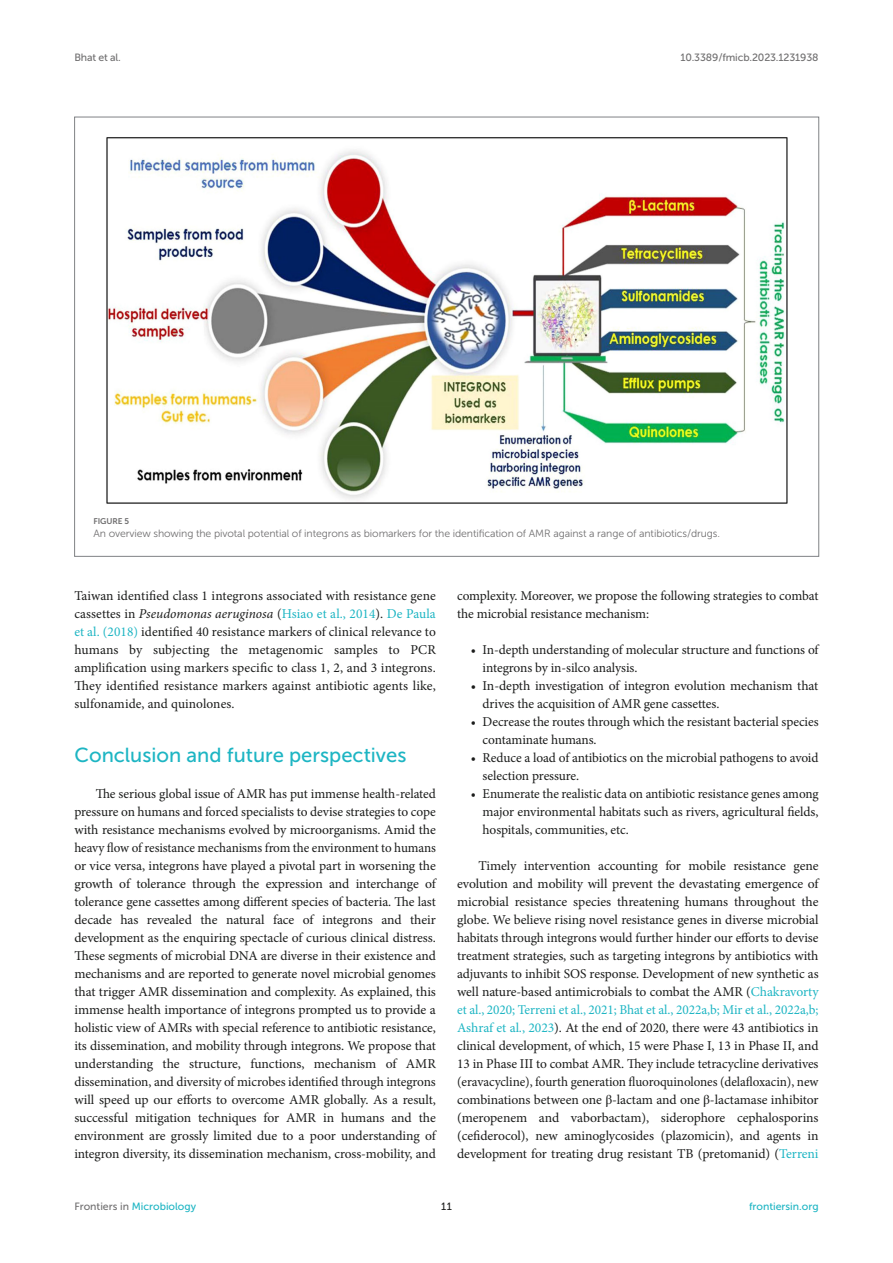
<style>
.page{position:relative;width:893px;height:1263px;background:#fff}
.page>*{position:absolute;margin:0;border:0;box-sizing:border-box;transform-origin:0 0}
.HEAD_1{font:20.25px "Museo Sans 500";color:#1db5c3}
.TEXT{font:13.5px/18px "Minion Pro";letter-spacing:-.005em;color:#1b1c1b;text-align:justify}
.TEXT_FLUSH{font:13.5px/18px "Minion Pro";letter-spacing:-.01em;color:#1b1c1b;text-align:justify}
.BL_MID{font:13.5px/18px "Minion Pro";letter-spacing:-.005em;color:#1b1c1b}
.BL_BLW{font:13.5px/18px "Minion Pro";letter-spacing:-.005em;color:#1b1c1b;text-align:justify}
.BL_ABW{font:13.5px/18px "Minion Pro";letter-spacing:-.005em;color:#1b1c1b}
.FIG_LEG{font:10.5px "Museo Sans 300";letter-spacing:-.01em;color:#706f70}
.t1{font:10.5px "Museo Sans 500";color:#1db5c3}
.t2{font:10.5px "Museo Sans 500";letter-spacing:-.015em;color:#706f70}
.t3{font:10.5px "Museo Sans 500";color:#1b1c1b}
.FIG_HD{font:8.25px "Museo Sans 700";letter-spacing:-.01em;color:#706f70}
.s1{font-style:italic}
.s2{color:#1db5c3}
.s3{font-family:"STIX General"}
.s4{color:#706f70}
</style>
<div class="page">
<img style="left:106px;top:137px;width:682px;height:367px">
<p class="t2" style="left:74px;top:51px;width:48px">Bhat et al.</p>
<p class="t2" style="left:680px;top:51px;width:139px">10.3389/fmicb.2023.1231938</p>
<p class="FIG_HD" style="left:94px;top:516px;width:37px">FIGURE 5</p>
<p class="FIG_LEG" style="left:94px;top:528px;width:628px">An overview showing the pivotal potential of integrons as biomarkers for the identification of AMR against a range of antibiotics/drugs.</p>
<p class="TEXT" style="left:74px;top:587px;width:363px">Taiwan identified class 1 integrons associated with resistance gene cassettes in <span class="s1">Pseudomonas aeruginosa</span> (<span class="s2">Hsiao et al., 2014</span>). <span class="s2">De Paula et al. (2018)</span> identified 40 resistance markers of clinical relevance to humans by subjecting the metagenomic samples to PCR amplification using markers specific to class 1, 2, and 3 integrons.<br>They identified resistance markers against antibiotic agents like, sulfonamide, and quinolones.</p>
<p class="HEAD_1" style="left:74px;top:744px;width:333px">Conclusion and future perspectives</p>
<p class="TEXT_FLUSH" style="left:74px;top:785px;width:363px;text-indent:21px">The serious global issue of AMR has put immense health-related pressure on humans and forced specialists to devise strategies to cope with resistance mechanisms evolved by microorganisms. Amid the heavy flow of resistance mechanisms from the environment to humans or vice versa, integrons have played a pivotal part in worsening the growth of tolerance through the expression and interchange of tolerance gene cassettes among different species of bacteria. The last decade has revealed the natural face of integrons and their development as the enquiring spectacle of curious clinical distress.<br>These segments of microbial DNA are diverse in their existence and mechanisms and are reported to generate novel microbial genomes that trigger AMR dissemination and complexity. As explained, this immense health importance of integrons prompted us to provide a holistic view of AMRs with special reference to antibiotic resistance, its dissemination, and mobility through integrons. We propose that understanding the structure, functions, mechanism of AMR dissemination, and diversity of microbes identified through integrons will speed up our efforts to overcome AMR globally. As a result, successful mitigation techniques for AMR in humans and the environment are grossly limited due to a poor understanding of integron diversity, its dissemination mechanism, cross-mobility, and</p>
<p class="TEXT_FLUSH" style="left:457px;top:587px;width:363px">complexity. Moreover, we propose the following strategies to combat the microbial resistance mechanism:</p>
<p class="BL_ABW" style="left:483px;top:641px;width:337px;text-indent:-12px">• In-depth understanding of molecular structure and functions of integrons by in-silco analysis.</p>
<p class="BL_MID" style="left:483px;top:677px;width:337px;text-indent:-12px">• In-depth investigation of integron evolution mechanism that drives the acquisition of AMR gene cassettes.</p>
<p class="BL_MID" style="left:483px;top:713px;width:337px;text-indent:-12px">• Decrease the routes through which the resistant bacterial species contaminate humans.</p>
<p class="BL_MID" style="left:483px;top:749px;width:337px;text-indent:-12px">• Reduce a load of antibiotics on the microbial pathogens to avoid selection pressure.</p>
<p class="BL_BLW" style="left:483px;top:785px;width:338px;text-indent:-12px">• Enumerate the realistic data on antibiotic resistance genes among major environmental habitats such as rivers, agricultural fields, hospitals, communities, etc.</p>
<p class="TEXT" style="left:457px;top:857px;width:363px;text-indent:21px">Timely intervention accounting for mobile resistance gene evolution and mobility will prevent the devastating emergence of microbial resistance species threatening humans throughout the globe. We believe rising novel resistance genes in diverse microbial habitats through integrons would further hinder our efforts to devise treatment strategies, such as targeting integrons by antibiotics with adjuvants to inhibit SOS response. Development of new synthetic as well nature-based antimicrobials to combat the AMR (<span class="s2">Chakravorty et al., 2020; Terreni et al., 2021; Bhat et al., 2022a,b; Mir et al., 2022a,b; Ashraf et al., 2023</span>). At the end of 2020, there were 43 antibiotics in clinical development, of which, 15 were Phase I, 13 in Phase II, and 13 in Phase III to combat AMR. They include tetracycline derivatives (eravacycline), fourth generation fluoroquinolones (delafloxacin), new combinations between one <span class="s3">β</span>-lactam and one <span class="s3">β</span>-lactamase inhibitor (meropenem and vaborbactam), siderophore cephalosporins (cefiderocol), new aminoglycosides (plazomicin), and agents in development for treating drug resistant TB (pretomanid) (<span class="s2">Terreni</span></p>
<p class="t1" style="left:74px;top:1200px;width:123px"><span class="s4">Frontiers in</span> Microbiology</p>
<p class="t3" style="left:441px;top:1200px;width:12px">11</p>
<p class="t1" style="left:749px;top:1200px;width:71px">frontiersin.org</p>
</div>
